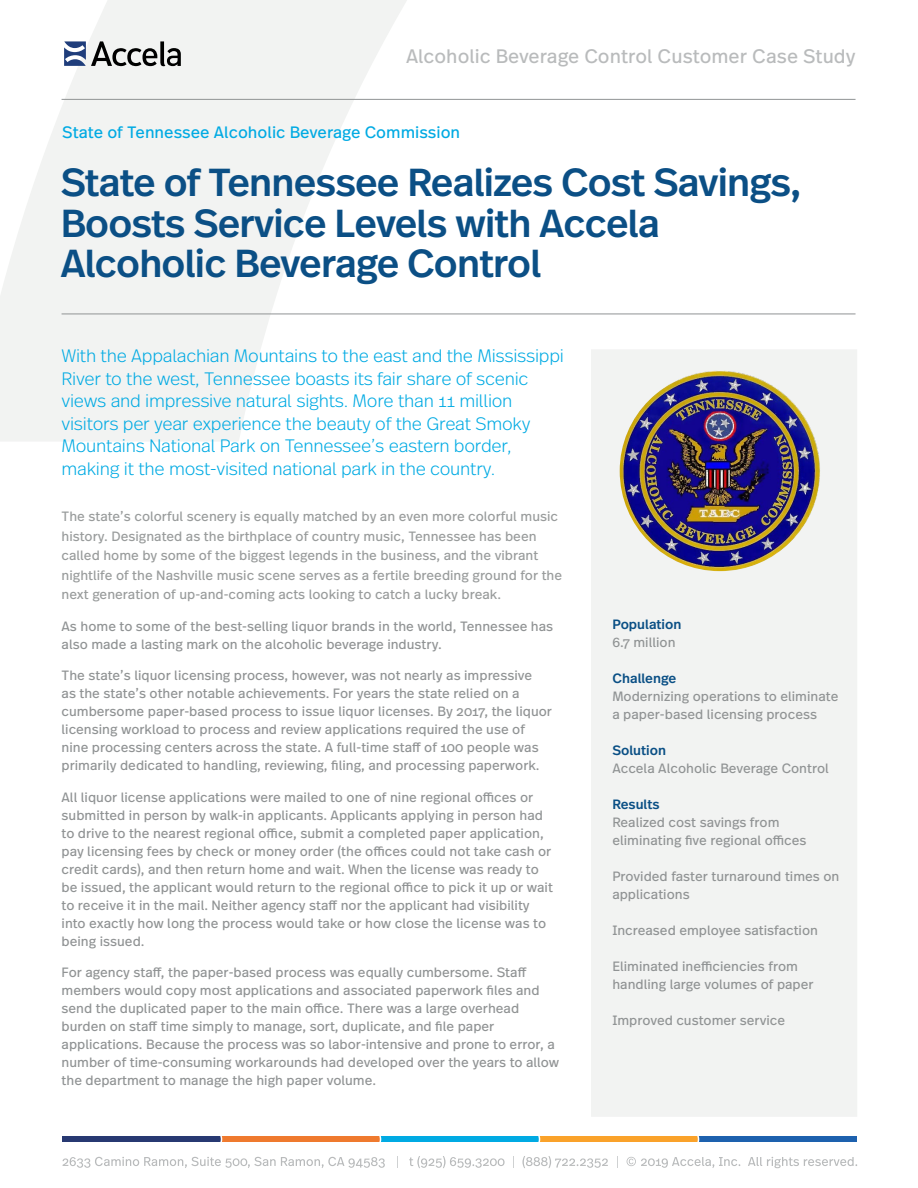
<style>
.page{position:relative;width:918px;height:1188px;background:#fff}
.page>*{position:absolute;margin:0;border:0;box-sizing:border-box;transform-origin:0 0}
.t1{font:500 39px/40.5px "Real Text OT";letter-spacing:-.02em;color:#0b4f85}
.t2{font:19.5px "Real Text OT";color:#b9bbbc}
.t3{font:300 18px/22.5px "Real Text OT";letter-spacing:-.015em;color:#00aae3}
.t4{font:16.5px "Real Text OT";color:#00aae3}
.t5{font:13.5px/18px "Real Text OT";color:#909394}
.t6{font:13.5px/19.5px "Real Text OT";color:#999c9c}
.t7{font:500 13.5px "Real Text OT";color:#0a4f85}
</style>
<div class="page">
<svg style="left:0;top:0;width:412px;height:441px;fill:#f2f3f2"></svg>
<svg style="left:63px;top:1157px;width:322px;height:11px"></svg>
<svg style="left:397px;top:1156px;width:1px;height:12px"></svg>
<svg style="left:409px;top:1156px;width:96px;height:12px"></svg>
<svg style="left:513px;top:1156px;width:1px;height:12px"></svg>
<svg style="left:617px;top:1156px;width:1px;height:12px"></svg>
<svg style="left:627px;top:1157px;width:113px;height:11px"></svg>
<svg style="left:748px;top:1157px;width:109px;height:11px"></svg>
<div style="left:62px;top:1137px;width:160px;height:5px;background:#273972"></div>
<div style="left:222px;top:1137px;width:159px;height:5px;background:#ef7a2e"></div>
<div style="left:381px;top:1137px;width:159px;height:5px;background:#00aae3"></div>
<div style="left:540px;top:1137px;width:159px;height:5px;background:#faa22a"></div>
<div style="left:699px;top:1137px;width:158px;height:5px;background:#1d61ae"></div>
<svg style="left:211px;top:1136px;width:11px;height:6px"></svg>
<svg style="left:370px;top:1136px;width:11px;height:6px"></svg>
<svg style="left:522px;top:1136px;width:86px;height:32px"></svg>
<svg style="left:688px;top:1136px;width:11px;height:6px"></svg>
<hr style="left:62px;top:99px;width:794px;height:1px;background:#909394">
<svg style="left:64px;top:41px;width:117px;height:25px"></svg>
<hr style="left:62px;top:314px;width:794px;height:1px;background:#909394">
<div style="left:591px;top:349px;width:266px;height:768px;background:#f2f3f2"></div>
<img style="left:620px;top:371px;width:200px;height:200px;border-radius:100px">
<h2 class="t2" style="left:406px;top:44px;width:451px">Alcoholic Beverage Control Customer Case Study</h2>
<p class="t4" style="left:62px;top:122px;width:399px">State of Tennessee Alcoholic Beverage Commission</p>
<h1 class="t1" style="left:61px;top:163px;width:742px">State of Tennessee Realizes Cost Savings,<br>Boosts Service Levels with Accela<br>Alcoholic Beverage Control</h1>
<p class="t3" style="left:62px;top:345px;width:504px">With the Appalachian Mountains to the east and the Mississippi River to the west, Tennessee boasts its fair share of scenic views and impressive natural sights. More than 11 million visitors per year experience the beauty of the Great Smoky Mountains National Park on Tennessee’s eastern border, making it the most-visited national park in the country.</p>
<p class="t6" style="left:62px;top:507px;width:502px">The state’s colorful scenery is equally matched by an even more colorful music history. Designated as the birthplace of country music, Tennessee has been called home by some of the biggest legends in the business, and the vibrant nightlife of the Nashville music scene serves as a fertile breeding ground for the next generation of up-and-coming acts looking to catch a lucky break.</p>
<p class="t5" style="left:62px;top:617px;width:493px">As home to some of the best-selling liquor brands in the world, Tennessee has also made a lasting mark on the alcoholic beverage industry.</p>
<p class="t5" style="left:62px;top:667px;width:492px">The state’s liquor licensing process, however, was not nearly as impressive<br>as the state’s other notable achievements. For years the state relied on a cumbersome paper-based process to issue liquor licenses. By 2017, the liquor licensing workload to process and review applications required the use of nine processing centers across the state. A full-time staff of 100 people was primarily dedicated to handling, reviewing, filing, and processing paperwork.</p>
<p class="t5" style="left:62px;top:788px;width:493px">All liquor license applications were mailed to one of nine regional offices or submitted in person by walk-in applicants. Applicants applying in person had to drive to the nearest regional office, submit a completed paper application, pay licensing fees by check or money order (the offices could not take cash or credit cards), and then return home and wait. When the license was ready to be issued, the applicant would return to the regional office to pick it up or wait to receive it in the mail. Neither agency staff nor the applicant had visibility into exactly how long the process would take or how close the license was to being issued.</p>
<p class="t5" style="left:62px;top:964px;width:499px">For agency staff, the paper-based process was equally cumbersome. Staff members would copy most applications and associated paperwork files and send the duplicated paper to the main office. There was a large overhead burden on staff time simply to manage, sort, duplicate, and file paper applications. Because the process was so labor-intensive and prone to error, a number of time-consuming workarounds had developed over the years to allow the department to manage the high paper volume.</p>
<p class="t7" style="left:612px;top:616px;width:71px">Population</p>
<p class="t5" style="left:612px;top:634px;width:65px">6.7 million</p>
<p class="t7" style="left:612px;top:670px;width:66px">Challenge</p>
<p class="t5" style="left:612px;top:688px;width:228px">Modernizing operations to eliminate a paper-based licensing process</p>
<p class="t7" style="left:612px;top:742px;width:55px">Solution</p>
<p class="t5" style="left:612px;top:760px;width:218px">Accela Alcoholic Beverage Control</p>
<p class="t7" style="left:612px;top:796px;width:49px">Results</p>
<p class="t5" style="left:612px;top:814px;width:196px">Realized cost savings from eliminating five regional offices</p>
<p class="t5" style="left:612px;top:868px;width:229px">Provided faster turnaround times on applications</p>
<p class="t5" style="left:612px;top:922px;width:207px">Increased employee satisfaction</p>
<p class="t5" style="left:612px;top:958px;width:203px">Eliminated inefficiencies from handling large volumes of paper</p>
<p class="t5" style="left:612px;top:1012px;width:174px">Improved customer service</p>
</div>
